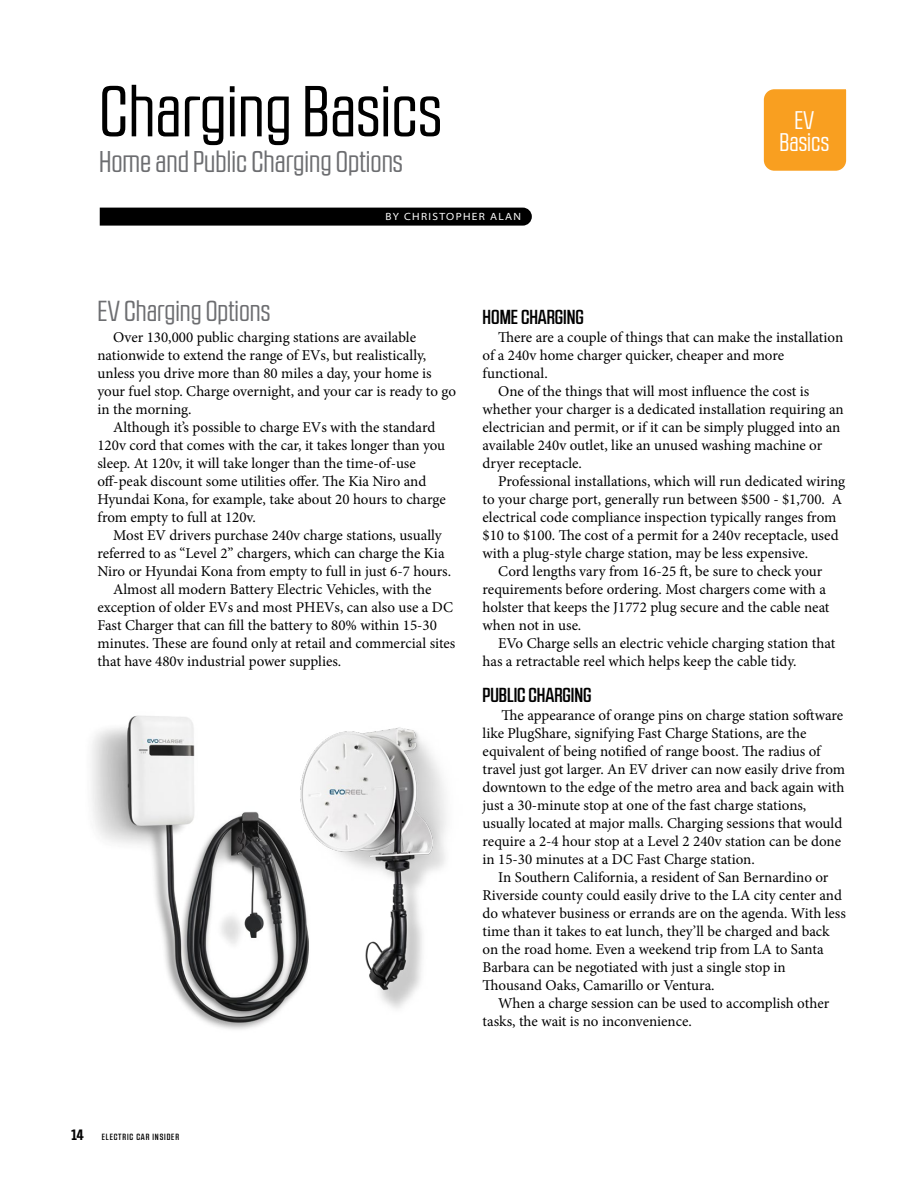
<style>
.page{position:relative;width:918px;height:1188px;background:#fff}
.page>*{position:absolute;margin:0;border:0;box-sizing:border-box;transform-origin:0 0}
.t1{font:72px "RB No 2.1 a";color:#000}
.t2{font:30px "RB No 2.1 a";color:#6d6e71}
.t3{font:28.95px "RB No 2.1 a";color:#6d6e71}
.t4{font:25.5px/22.5px "RB No 2.1 a";color:#fff;text-align:center}
.t5{font:500 20.25px "RB No 2.1 a";color:#000}
.t6{font:15px/18px "Minion Pro";letter-spacing:-.005em;color:#000}
.t7{font:10.5px "Myriad Variable Concept";letter-spacing:.125em;color:#fff}
.t8{font:500 9px "RB No 2.1 a";letter-spacing:.1em;color:#000}
.s1{font-weight:700;font-size:15px}
</style>
<div class="page">
<div style="left:100px;top:208px;width:432px;height:18px;background:#000"></div>
<div style="left:763px;top:89px;width:84px;height:82px;background:#f99f20"></div>
<img style="left:92px;top:715px;width:163px;height:315px">
<img style="left:255px;top:727px;width:191px;height:300px">
<h1 class="t1" style="left:99px;top:71px;width:344px">Charging Basics</h1>
<h2 class="t2" style="left:99px;top:145px;width:305px">Home and Public Charging Options</h2>
<p class="t7" style="left:386px;top:210px;width:137px">BY CHRISTOPHER ALAN</p>
<h3 class="t4" style="left:780px;top:109px;width:51px">EV<br>Basics</h3>
<h3 class="t3" style="left:97px;top:295px;width:174px">EV Charging Options</h3>
<p class="t6" style="left:97px;top:328px;width:360px;text-indent:16px">Over 130,000 public charging stations are available nationwide to extend the range of EVs, but realistically, unless you drive more than 80 miles a day, your home is your fuel stop. Charge overnight, and your car is ready to go in the morning.</p>
<p class="t6" style="left:97px;top:418px;width:350px;text-indent:16px">Although it’s possible to charge EVs with the standard 120v cord that comes with the car, it takes longer than you sleep. At 120v, it will take longer than the time-of-use off-peak discount some utilities offer. The Kia Niro and Hyundai Kona, for example, take about 20 hours to charge from empty to full at 120v.</p>
<p class="t6" style="left:113px;top:526px;width:330px">Most EV drivers purchase 240v charge stations, usually</p>
<p class="t6" style="left:97px;top:544px;width:349px">referred to as “Level 2” chargers, which can charge the Kia</p>
<p class="t6" style="left:97px;top:562px;width:355px">Niro or Hyundai Kona from empty to full in just 6-7 hours.</p>
<p class="t6" style="left:113px;top:580px;width:320px">Almost all modern Battery Electric Vehicles, with the</p>
<p class="t6" style="left:97px;top:598px;width:357px">exception of older EVs and most PHEVs, can also use a DC</p>
<p class="t6" style="left:97px;top:616px;width:341px">Fast Charger that can fill the battery to 80% within 15-30</p>
<p class="t6" style="left:97px;top:634px;width:359px">minutes. These are found only at retail and commercial sites</p>
<p class="t6" style="left:97px;top:652px;width:245px">that have 480v industrial power supplies.</p>
<h3 class="t5" style="left:483px;top:305px;width:103px">HOME CHARGING</h3>
<p class="t6" style="left:498px;top:328px;width:347px">There are a couple of things that can make the installation</p>
<p class="t6" style="left:483px;top:346px;width:303px">of a 240v home charger quicker, cheaper and more</p>
<p class="t6" style="left:483px;top:364px;width:67px">functional.</p>
<p class="t6" style="left:498px;top:382px;width:313px">One of the things that will most influence the cost is</p>
<p class="t6" style="left:483px;top:400px;width:363px">whether your charger is a dedicated installation requiring an</p>
<p class="t6" style="left:483px;top:418px;width:359px">electrician and permit, or if it can be simply plugged into an</p>
<p class="t6" style="left:483px;top:436px;width:341px">available 240v outlet, like an unused washing machine or</p>
<p class="t6" style="left:483px;top:454px;width:101px">dryer receptacle.</p>
<p class="t6" style="left:498px;top:472px;width:348px">Professional installations, which will run dedicated wiring</p>
<p class="t6" style="left:483px;top:490px;width:361px">to your charge port, generally run between $500 - $1,700. A</p>
<p class="t6" style="left:483px;top:508px;width:355px">electrical code compliance inspection typically ranges from</p>
<p class="t6" style="left:483px;top:526px;width:358px">$10 to $100. The cost of a permit for a 240v receptacle, used</p>
<p class="t6" style="left:483px;top:544px;width:327px">with a plug-style charge station, may be less expensive.</p>
<p class="t6" style="left:498px;top:562px;width:326px">Cord lengths vary from 16-25 ft, be sure to check your</p>
<p class="t6" style="left:483px;top:580px;width:345px">requirements before ordering. Most chargers come with a</p>
<p class="t6" style="left:483px;top:598px;width:348px">holster that keeps the J1772 plug secure and the cable neat</p>
<p class="t6" style="left:483px;top:616px;width:100px">when not in use.</p>
<p class="t6" style="left:498px;top:634px;width:339px">EVo Charge sells an electric vehicle charging station that</p>
<p class="t6" style="left:483px;top:652px;width:316px">has a retractable reel which helps keep the cable tidy.</p>
<h3 class="t5" style="left:483px;top:683px;width:110px">PUBLIC CHARGING</h3>
<p class="t6" style="left:483px;top:706px;width:364px;text-indent:19px">The appearance of orange pins on charge station software like PlugShare, signifying Fast Charge Stations, are the equivalent of being notified of range boost. The radius of travel just got larger. An EV driver can now easily drive from downtown to the edge of the metro area and back again with just a 30-minute stop at one of the fast charge stations, usually located at major malls. Charging sessions that would require a 2-4 hour stop at a Level 2 240v station can be done in 15-30 minutes at a DC Fast Charge station.</p>
<p class="t6" style="left:483px;top:868px;width:365px;text-indent:16px">In Southern California, a resident of San Bernardino or Riverside county could easily drive to the LA city center and do whatever business or errands are on the agenda. With less time than it takes to eat lunch, they’ll be charged and back on the road home. Even a weekend trip from LA to Santa Barbara can be negotiated with just a single stop in Thousand Oaks, Camarillo or Ventura.</p>
<p class="t6" style="left:483px;top:994px;width:348px;text-indent:16px">When a charge session can be used to accomplish other tasks, the wait is no inconvenience.</p>
<p class="t8" style="left:71px;top:1132px;width:109px"><span class="s1">14</span> ELECTRIC CAR INSIDER</p>
</div>
